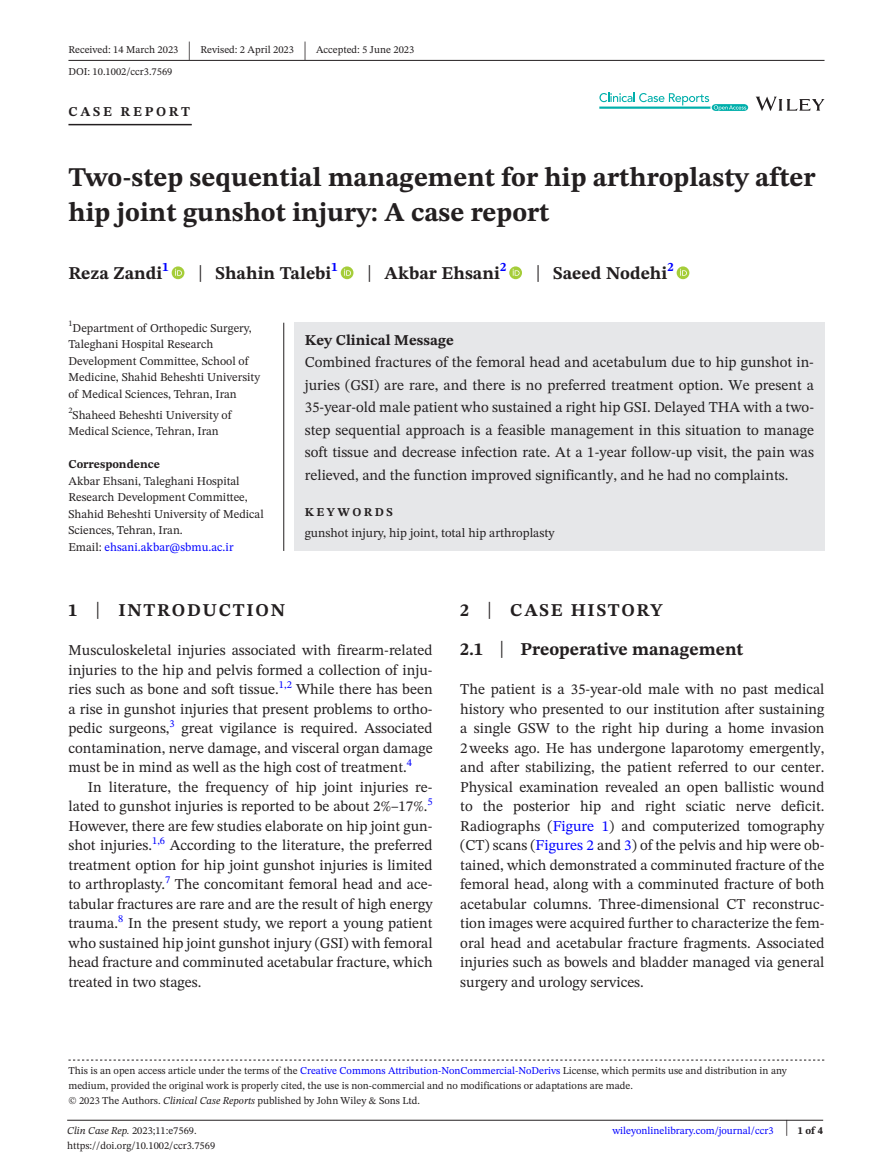
<style>
.page{position:relative;width:893px;height:1174px;background:#fff}
.page>*{position:absolute;margin:0;border:0;box-sizing:border-box;transform-origin:0 0}
.t1{font:700 27px/34.5px "STIX Two Text";color:#231f20}
.t2{font:25.65px "STIX Two Text";color:#231f20;scale:.49 1}
.t3{font:700 18px/39px "STIX Two Text";color:#231f20}
.t4{font:700 18px "STIX Two Text";letter-spacing:.1em;color:#231f20}
.t5{font:15px/19.5px "STIX Two Text";color:#231f20;text-align:justify}
.t6{font:700 15px "STIX Two Text";color:#231f20}
.t7{font:700 13.5px "STIX Two Text";letter-spacing:.2em;color:#231f20}
.t8{font:12.75px "STIX Two Text";color:#231f20}
.t9{font:12px/16.5px "STIX Two Text";color:#231f20}
.t10{font:700 12px "STIX Two Text";color:#231f20}
.t11{font:700 12px "STIX Two Text";letter-spacing:.2em;color:#231f20}
.t12{font:10.5px/15px "STIX Two Text";color:#231f20}
.t13{font:10.5px "STIX Two Text";color:#00f}
.t14{font:700 10.5px "STIX Two Text";color:#231f20}
.s1{font-weight:400;font-size:23.4px}
.s2{color:#00f}
.s3{font-weight:400;font-size:23.7px}
.s4{font-style:italic}
.s5{font-weight:400;font-size:22.2px}
</style>
<div class="page">
<hr style="left:67px;top:1119px;width:756px;height:1px;background:#231f20">
<svg style="left:756px;top:97px;width:68px;height:14px"></svg>
<svg style="left:599px;top:93px;width:149px;height:18px"></svg>
<hr style="left:68px;top:60px;width:756px;height:1px;background:#231f20">
<hr style="left:68px;top:124px;width:124px;height:1px;background:#231f20">
<div style="left:172px;top:266px;width:12px;height:13px;background:#a5cd39;border-radius:50%"></div>
<svg style="left:175px;top:269px;width:7px;height:7px"></svg>
<div style="left:341px;top:266px;width:12px;height:13px;background:#a5cd39;border-radius:50%"></div>
<svg style="left:344px;top:269px;width:7px;height:7px"></svg>
<svg style="left:509px;top:266px;width:13px;height:13px"></svg>
<svg style="left:513px;top:269px;width:7px;height:7px"></svg>
<div style="left:677px;top:266px;width:12px;height:13px;background:#a5cd39;border-radius:50%"></div>
<svg style="left:680px;top:269px;width:7px;height:7px"></svg>
<svg style="left:68px;top:1059px;width:756px;height:1px"></svg>
<hr style="left:283px;top:323px;width:1px;height:228px;background:#231f20">
<div style="left:294px;top:323px;width:530px;height:224px;background:#e6e7e9"></div>
<div style="left:294px;top:546px;width:530px;height:5px;background:#e6e7e9"></div>
<p class="t12" style="left:68px;top:42px;width:111px">Received: 14 March 2023</p>
<h2 class="t2" style="left:188px;top:32px;width:8px">|</h2>
<p class="t12" style="left:201px;top:42px;width:95px">Revised: 2 April 2023</p>
<h2 class="t2" style="left:303px;top:32px;width:8px">|</h2>
<p class="t12" style="left:316px;top:42px;width:100px">Accepted: 5 June 2023</p>
<p class="t12" style="left:68px;top:64px;width:105px">DOI: 10.1002/ccr3.7569</p>
<p class="t7" style="left:68px;top:101px;width:123px">CASE REPORT</p>
<h1 class="t1" style="left:68px;top:161px;width:749px">Two-step sequential management for hip arthroplasty after hip joint gunshot injury: A case report</h1>
<p class="t3" style="left:68px;top:254px;width:102px">Reza Zandi<sup>1</sup></p>
<p class="t3" style="left:198px;top:254px;width:141px"><span class="s1">|</span> Shahin Talebi<sup>1</sup></p>
<p class="t3" style="left:367px;top:254px;width:141px"><span class="s1">|</span> Akbar Ehsani<sup>2</sup></p>
<p class="t3" style="left:536px;top:254px;width:139px"><span class="s1">|</span> Saeed Nodehi<sup>2</sup></p>
<p class="t9" style="left:68px;top:319px;width:193px"><sup>1</sup>Department of Orthopedic Surgery, Taleghani Hospital Research Development Committee, School of Medicine, Shahid Beheshti University of Medical Sciences, Tehran, Iran</p>
<p class="t9" style="left:68px;top:406px;width:164px"><sup>2</sup>Shaheed Beheshti University of<br>Medical Science, Tehran, Iran</p>
<p class="t10" style="left:68px;top:456px;width:93px">Correspondence</p>
<p class="t9" style="left:68px;top:472px;width:197px">Akbar Ehsani, Taleghani Hospital Research Development Committee, Shahid Beheshti University of Medical Sciences, Tehran, Iran.<br>Email: <span class="s2">ehsani.akbar@sbmu.ac.ir</span></p>
<p class="t6" style="left:305px;top:329px;width:150px">Key Clinical Message</p>
<p class="t5" style="left:305px;top:351px;width:511px;line-height:22.5px">Combined fractures of the femoral head and acetabulum due to hip gunshot in&shy;juries (GSI) are rare, and there is no preferred treatment option. We present a 35-year-old male patient who sustained a right hip GSI. Delayed THA with a two&shy;step sequential approach is a feasible management in this situation to manage soft tissue and decrease infection rate. At a 1-year follow-up visit, the pain was relieved, and the function improved significantly, and he had no complaints.</p>
<p class="t11" style="left:305px;top:503px;width:90px">KEYWORDS</p>
<p class="t8" style="left:305px;top:523px;width:251px">gunshot injury, hip joint, total hip arthroplasty</p>
<p class="t4" style="left:68px;top:597px;width:218px">1 <span class="s3">|</span> INTRODUCTION</p>
<p class="t5" style="left:68px;top:640px;width:366px">Musculoskeletal injuries associated with firearm-related injuries to the hip and pelvis formed a collection of inju&shy;ries such as bone and soft tissue.</p>
<p class="t13" style="left:279px;top:676px;width:14px">1,2</p>
<p class="t5" style="left:68px;top:679px;width:366px;text-indent:228px">While there has been a rise in gunshot injuries that present problems to ortho&shy;pedic surgeons,</p>
<p class="t13" style="left:170px;top:715px;width:7px">3</p>
<p class="t5" style="left:68px;top:718px;width:366px;text-indent:113px">great vigilance is required. Associated contamination, nerve damage, and visceral organ damage must be in mind as well as the high cost of treatment.</p>
<p class="t13" style="left:407px;top:754px;width:7px">4</p>
<p class="t5" style="left:68px;top:777px;width:366px;text-indent:20px">In literature, the frequency of hip joint injuries re&shy;lated to gunshot injuries is reported to be about 2%–17%.</p>
<p class="t13" style="left:427px;top:793px;width:7px">5</p>
<p class="t5" style="left:68px;top:816px;width:366px">However, there are few studies elaborate on hip joint gun&shy;shot injuries.</p>
<p class="t13" style="left:152px;top:832px;width:14px">1,6</p>
<p class="t5" style="left:68px;top:835px;width:366px;text-indent:101px">According to the literature, the preferred treatment option for hip joint gunshot injuries is limited to arthroplasty.</p>
<p class="t13" style="left:165px;top:871px;width:7px">7</p>
<p class="t5" style="left:68px;top:874px;width:366px;text-indent:106px">The concomitant femoral head and ace&shy;tabular fractures are rare and are the result of high energy trauma.</p>
<p class="t13" style="left:118px;top:910px;width:7px">8</p>
<p class="t5" style="left:68px;top:913px;width:366px;text-indent:60px">In the present study, we report a young patient who sustained hip joint gunshot injury (GSI) with femoral head fracture and comminuted acetabular fracture, which treated in two stages.</p>
<p class="t3" style="left:460px;top:591px;width:285px">2 <span class="s3">|</span> CASE HISTORY<br>2.1 <span class="s3">|</span> Preoperative management</p>
<p class="t5" style="left:460px;top:679px;width:366px">The patient is a 35-year-old male with no past medical history who presented to our institution after sustaining a single GSW to the right hip during a home invasion 2weeks ago. He has undergone laparotomy emergently, and after stabilizing, the patient referred to our center.<br>Physical examination revealed an open ballistic wound to the posterior hip and right sciatic nerve deficit.<br>Radiographs (<span class="s2">Figure 1</span>) and computerized tomography (CT) scans (<span class="s2">Figures 2</span> and <span class="s2">3</span>) of the pelvis and hip were ob&shy;tained, which demonstrated a comminuted fracture of the femoral head, along with a comminuted fracture of both acetabular columns. Three-dimensional CT reconstruc&shy;tion images were acquired further to characterize the fem&shy;oral head and acetabular fracture fragments. Associated injuries such as bowels and bladder managed via general surgery and urology services.</p>
<p class="t12" style="left:68px;top:1063px;width:720px">This is an open access article under the terms of the <span class="s2">Creative Commons Attribution-NonCommercial-NoDerivs</span> License, which permits use and distribution in any medium, provided the original work is properly cited, the use is non-commercial and no modifications or adaptations are made.<br>© 2023 The Authors. <span class="s4">Clinical Case Reports</span> published by John Wiley &amp; Sons Ltd.</p>
<p class="t12" style="left:67px;top:1123px;width:131px"><span class="s4">Clin Case Rep.</span> 2023;11:e7569.</p>
<p class="t14" style="left:785px;top:1123px;width:39px"><span class="s5">|</span> 1 of 4</p>
<p class="t12" style="left:67px;top:1138px;width:150px">https://doi.org/10.1002/ccr3.7569</p>
<p class="t13" style="left:612px;top:1123px;width:163px">wileyonlinelibrary.com/journal/ccr3</p>
</div>
